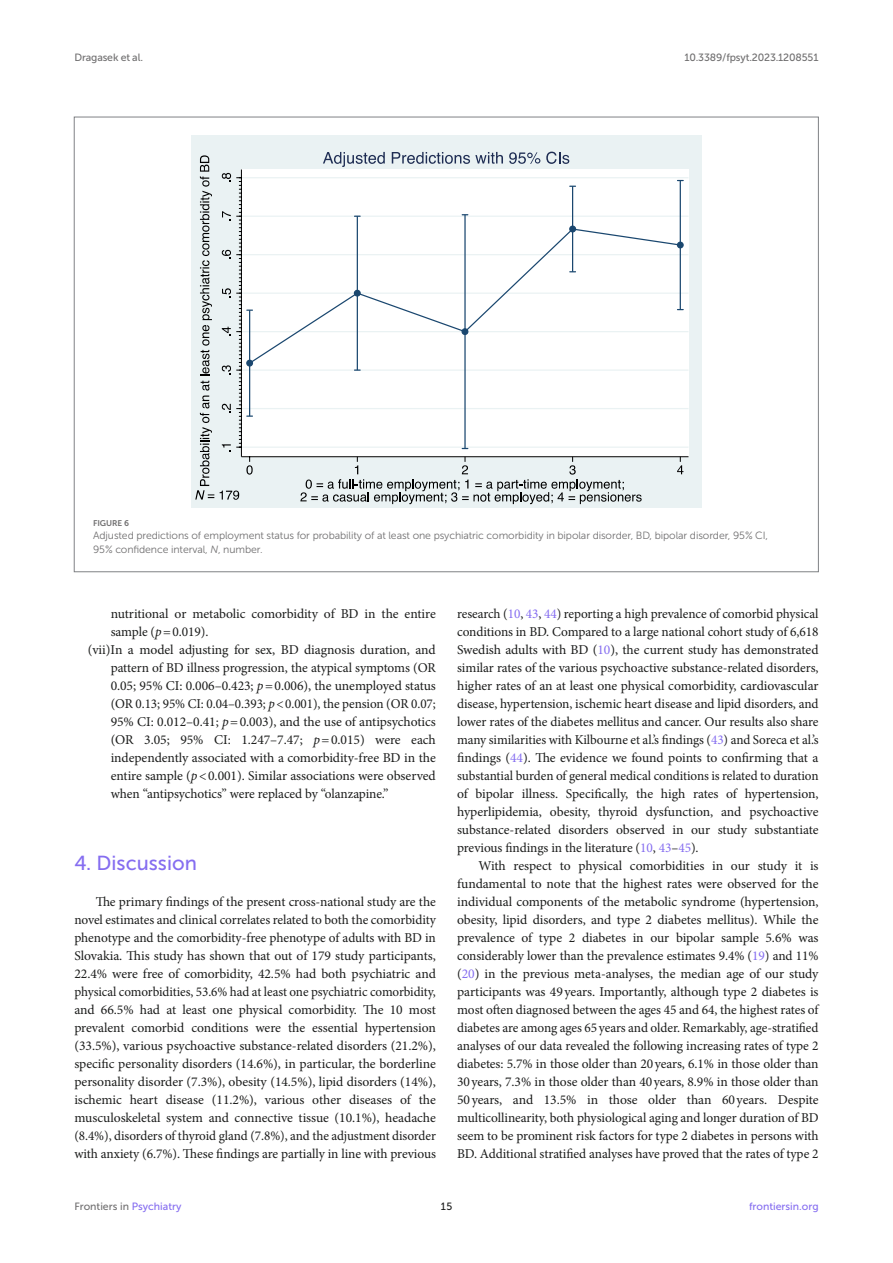
<style>
.page{position:relative;width:893px;height:1263px;background:#fff}
.page>*{position:absolute;margin:0;border:0;box-sizing:border-box;transform-origin:0 0}
.HEAD_1{font:20.25px "Museo Sans 500";color:#856df0}
.TEXT_FLUSH{font:13.5px/18px "Minion Pro";letter-spacing:-.005em;color:#1b1c1b;text-align:justify}
.TEXT{font:13.5px/18px "Minion Pro";letter-spacing:-.005em;color:#1b1c1b;text-align:justify}
.NL_BLW{font:13.5px/18px "Minion Pro";letter-spacing:-.005em;color:#1b1c1b;text-align:justify}
.NL_MID{font:13.5px/18px "Minion Pro";letter-spacing:-.005em;color:#1b1c1b}
.FIG_LEG{font:10.5px/13.5px "Museo Sans 300";letter-spacing:-.01em;color:#706f70}
.t1{font:10.5px "Museo Sans 500";letter-spacing:-.015em;color:#706f70}
.t2{font:10.5px "Museo Sans 500";color:#856df0}
.t3{font:10.5px "Museo Sans 500";color:#1b1c1b}
.FIG_HD{font:8.25px "Museo Sans 700";letter-spacing:-.01em;color:#706f70}
.s1{font-style:italic}
.s2{color:#856df0}
</style>
<div class="page">
<div style="left:191px;top:136px;width:510px;height:371px;background:#eaf2f3"></div>
<svg style="left:242px;top:169px;width:447px;height:288px"></svg>
<hr style="left:241px;top:446px;width:447px;height:2px;background:#eaf2f3">
<hr style="left:241px;top:408px;width:447px;height:1px;background:#eaf2f3">
<hr style="left:241px;top:369px;width:447px;height:2px;background:#eaf2f3">
<hr style="left:241px;top:331px;width:447px;height:1px;background:#eaf2f3">
<hr style="left:241px;top:293px;width:447px;height:1px;background:#eaf2f3">
<hr style="left:241px;top:254px;width:447px;height:1px;background:#eaf2f3">
<hr style="left:241px;top:216px;width:447px;height:1px;background:#eaf2f3">
<hr style="left:241px;top:177px;width:447px;height:1px;background:#eaf2f3">
<hr style="left:249px;top:310px;width:1px;height:106px;background:#1a476f">
<hr style="left:357px;top:216px;width:1px;height:154px;background:#1a476f">
<hr style="left:464px;top:215px;width:2px;height:233px;background:#1a476f">
<svg style="left:248px;top:179px;width:436px;height:186px"></svg>
<div style="left:246px;top:360px;width:7px;height:7px;border:1px solid #1a476f;border-radius:50%"></div>
<svg style="left:354px;top:290px;width:6px;height:6px"></svg>
<div style="left:354px;top:290px;width:7px;height:7px;border:1px solid #1a476f;border-radius:50%"></div>
<div style="left:461px;top:328px;width:7px;height:7px;border:1px solid #1a476f;border-radius:50%"></div>
<div style="left:569px;top:226px;width:7px;height:6px;border:1px solid #1a476f;border-radius:50%"></div>
<svg style="left:677px;top:242px;width:6px;height:6px"></svg>
<div style="left:677px;top:242px;width:7px;height:6px;border:1px solid #1a476f;border-radius:50%"></div>
<hr style="left:241px;top:169px;width:1px;height:288px;background:#000">
<svg style="left:222px;top:173px;width:19px;height:278px;background:#d8dfe0"></svg>
<hr style="left:241px;top:456px;width:447px;height:1px;background:#000">
<svg style="left:246px;top:457px;width:7px;height:18px"></svg>
<svg style="left:677px;top:457px;width:6px;height:17px"></svg>
<svg style="left:323px;top:152px;width:62px;height:15px"></svg>
<svg style="left:392px;top:152px;width:111px;height:12px"></svg>
<svg style="left:509px;top:152px;width:31px;height:12px"></svg>
<svg style="left:546px;top:152px;width:23px;height:12px"></svg>
<svg style="left:300px;top:457px;width:342px;height:47px;background:#cdd4d5"></svg>
<svg style="left:195px;top:155px;width:19px;height:344px;background:#c6cdce"></svg>
<svg style="left:220px;top:491px;width:19px;height:9px"></svg>
<p class="t1" style="left:74px;top:51px;width:70px">Dragasek et al.</p>
<p class="t1" style="left:684px;top:51px;width:136px">10.3389/fpsyt.2023.1208551</p>
<p class="FIG_HD" style="left:93px;top:518px;width:37px">FIGURE 6</p>
<p class="FIG_LEG" style="left:93px;top:529px;width:676px">Adjusted predictions of employment status for probability of at least one psychiatric comorbidity in bipolar disorder, BD, bipolar disorder, 95% CI,<br>95% confidence interval, <span class="s1">N</span>, number.</p>
<p class="NL_MID" style="left:111px;top:605px;width:327px">nutritional or metabolic comorbidity of BD in the entire sample (<span class="s1">p</span>=0.019).</p>
<p class="NL_BLW" style="left:111px;top:641px;width:327px;text-indent:-23px">(vii)In a model adjusting for sex, BD diagnosis duration, and pattern of BD illness progression, the atypical symptoms (OR 0.05; 95% CI: 0.006–0.423; <span class="s1">p</span>=0.006), the unemployed status (OR 0.13; 95% CI: 0.04–0.393; <span class="s1">p</span>&lt;0.001), the pension (OR 0.07; 95% CI: 0.012–0.41; <span class="s1">p</span>=0.003), and the use of antipsychotics (OR 3.05; 95% CI: 1.247–7.47; <span class="s1">p</span>=0.015) were each independently associated with a comorbidity-free BD in the entire sample (<span class="s1">p</span>&lt;0.001). Similar associations were observed when “antipsychotics” were replaced by “olanzapine.”</p>
<p class="HEAD_1" style="left:74px;top:852px;width:124px">4. Discussion</p>
<p class="TEXT_FLUSH" style="left:74px;top:893px;width:363px;text-indent:21px">The primary findings of the present cross-national study are the novel estimates and clinical correlates related to both the comorbidity phenotype and the comorbidity-free phenotype of adults with BD in Slovakia. This study has shown that out of 179 study participants, 22.4% were free of comorbidity, 42.5% had both psychiatric and physical comorbidities, 53.6% had at least one psychiatric comorbidity, and 66.5% had at least one physical comorbidity. The 10 most prevalent comorbid conditions were the essential hypertension (33.5%), various psychoactive substance-related disorders (21.2%), specific personality disorders (14.6%), in particular, the borderline personality disorder (7.3%), obesity (14.5%), lipid disorders (14%), ischemic heart disease (11.2%), various other diseases of the musculoskeletal system and connective tissue (10.1%), headache (8.4%), disorders of thyroid gland (7.8%), and the adjustment disorder with anxiety (6.7%). These findings are partially in line with previous</p>
<p class="TEXT_FLUSH" style="left:457px;top:605px;width:363px">research (<span class="s2">10</span>, <span class="s2">43</span>, <span class="s2">44</span>) reporting a high prevalence of comorbid physical conditions in BD. Compared to a large national cohort study of 6,618<br>Swedish adults with BD (<span class="s2">10</span>), the current study has demonstrated similar rates of the various psychoactive substance-related disorders, higher rates of an at least one physical comorbidity, cardiovascular disease, hypertension, ischemic heart disease and lipid disorders, and lower rates of the diabetes mellitus and cancer. Our results also share many similarities with Kilbourne et al.’s findings (<span class="s2">43</span>) and Soreca et al.’s findings (<span class="s2">44</span>). The evidence we found points to confirming that a substantial burden of general medical conditions is related to duration of bipolar illness. Specifically, the high rates of hypertension, hyperlipidemia, obesity, thyroid dysfunction, and psychoactive substance-related disorders observed in our study substantiate previous findings in the literature (<span class="s2">10</span>, <span class="s2">43</span>–<span class="s2">45</span>).</p>
<p class="TEXT" style="left:457px;top:857px;width:363px;text-indent:21px">With respect to physical comorbidities in our study it is fundamental to note that the highest rates were observed for the individual components of the metabolic syndrome (hypertension, obesity, lipid disorders, and type 2 diabetes mellitus). While the prevalence of type 2 diabetes in our bipolar sample 5.6% was considerably lower than the prevalence estimates 9.4% (<span class="s2">19</span>) and 11% (<span class="s2">20</span>) in the previous meta-analyses, the median age of our study participants was 49years. Importantly, although type 2 diabetes is most often diagnosed between the ages 45 and 64, the highest rates of diabetes are among ages 65years and older. Remarkably, age-stratified analyses of our data revealed the following increasing rates of type 2 diabetes: 5.7% in those older than 20years, 6.1% in those older than 30years, 7.3% in those older than 40years, 8.9% in those older than 50years, and 13.5% in those older than 60years. Despite multicollinearity, both physiological aging and longer duration of BD seem to be prominent risk factors for type 2 diabetes in persons with BD. Additional stratified analyses have proved that the rates of type 2</p>
<p class="t1" style="left:74px;top:1200px;width:109px">Frontiers in <span class="s2">Psychiatry</span></p>
<p class="t3" style="left:441px;top:1200px;width:13px">15</p>
<p class="t2" style="left:749px;top:1200px;width:71px">frontiersin.org</p>
</div>
